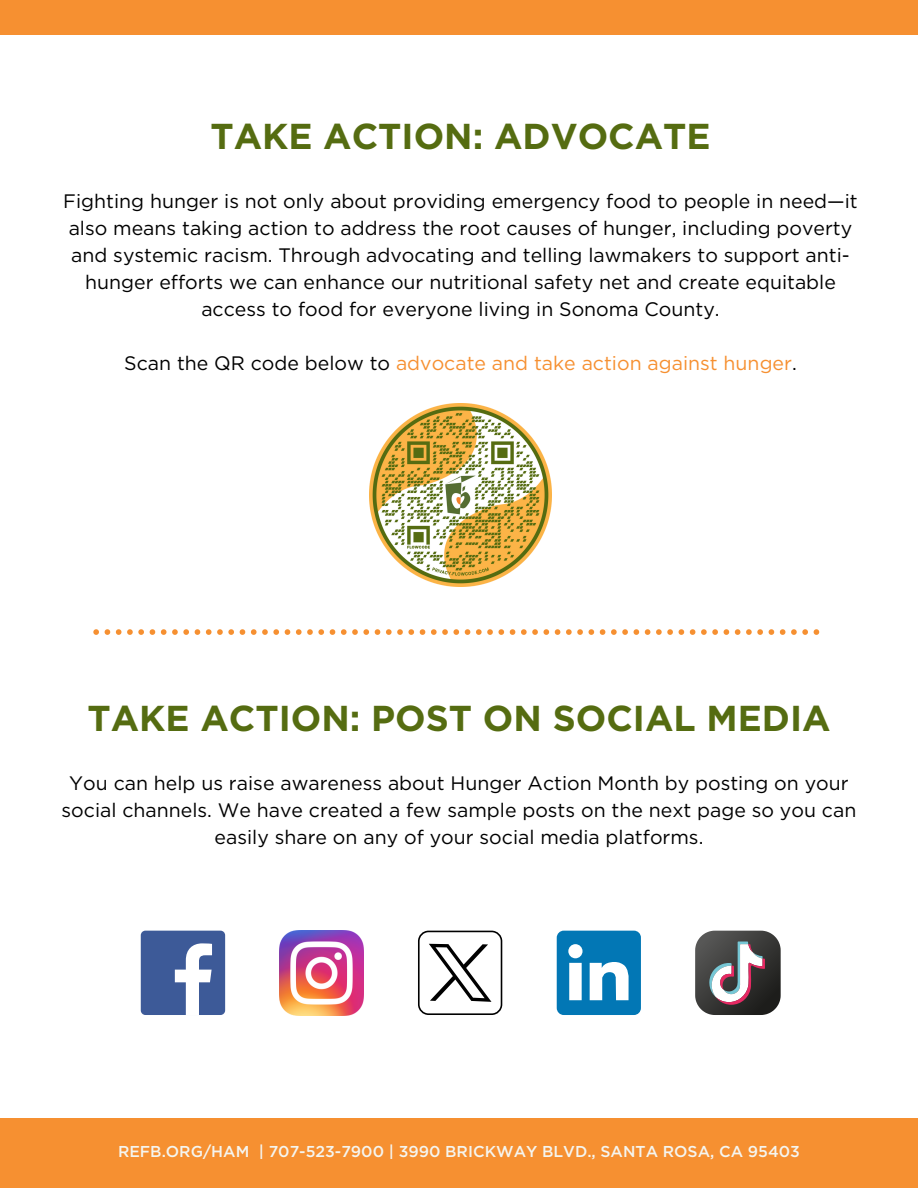
<style>
.page{position:relative;width:918px;height:1188px;background:#fff}
.page>*{position:absolute;margin:0;border:0;box-sizing:border-box;transform-origin:0 0}
.t1{font:700 36px "Gotham";color:#556c11}
.t2{font:19.5px/27px "Gotham";color:#000;text-align:center}
.t3{font:19.5px "Gotham";color:#f69031}
.t4{font:500 15.75px "Gotham";color:#f5f5ef}
.s1{color:#000}
</style>
<div class="page">
<svg style="left:93px;top:629px;width:726px;height:6px"></svg>
<img style="left:279px;top:931px;width:85px;height:84px">
<svg style="left:429px;top:944px;width:62px;height:58px"></svg>
<div style="left:418px;top:931px;width:84px;height:84px;border:2px solid #000;border-radius:10px"></div>
<svg style="left:557px;top:931px;width:84px;height:84px"></svg>
<div style="left:141px;top:931px;width:84px;height:84px;background:#3d5a98;border-radius:5px"></div>
<svg style="left:175px;top:943px;width:37px;height:72px"></svg>
<svg style="left:695px;top:931px;width:86px;height:84px"></svg>
<div style="left:0;top:1118px;width:918px;height:70px;background:#f69031"></div>
<div style="left:0;top:0;width:918px;height:34px;background:#f69031"></div>
<img style="left:369px;top:404px;width:182px;height:182px">
<p class="t1" style="left:210px;top:115px;width:502px">TAKE ACTION: ADVOCATE</p>
<p class="t2" style="left:63px;top:187px;width:796px">Fighting hunger is not only about providing emergency food to people in need—it also means taking action to address the root causes of hunger, including poverty and systemic racism. Through advocating and telling lawmakers to support anti&shy;hunger efforts we can enhance our nutritional safety net and create equitable access to food for everyone living in Sonoma County.</p>
<p class="t3" style="left:124px;top:351px;width:674px"><span class="s1">Scan the QR code below to</span> advocate and take action against hunger<span class="s1">.</span></p>
<p class="t1" style="left:87px;top:697px;width:745px">TAKE ACTION: POST ON SOCIAL MEDIA</p>
<p class="t2" style="left:62px;top:769px;width:796px">You can help us raise awareness about Hunger Action Month by posting on your social channels. We have created a few sample posts on the next page so you can easily share on any of your social media platforms.</p>
<p class="t4" style="left:118px;top:1142px;width:683px">REFB.ORG/HAM | 707-523-7900 | 3990 BRICKWAY BLVD., SANTA ROSA, CA 95403</p>
</div>
